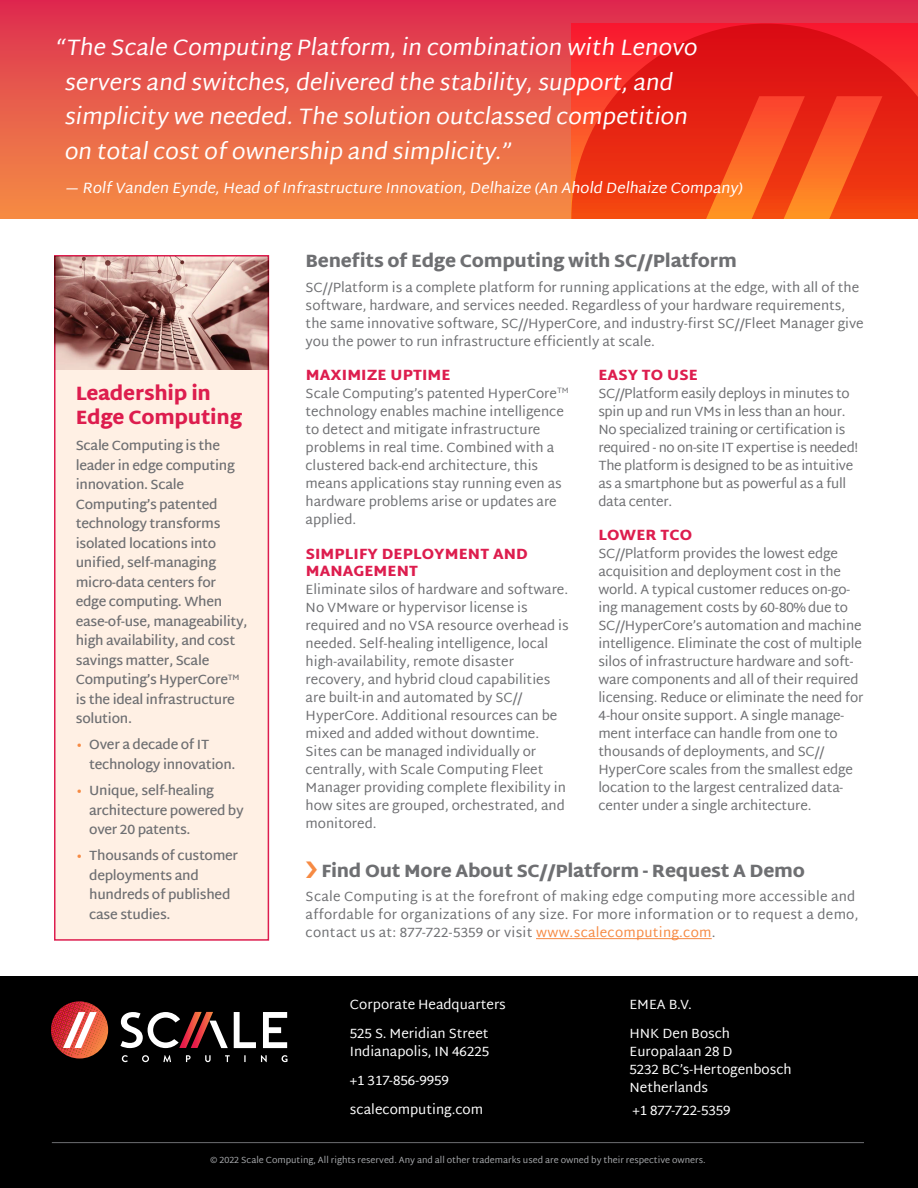
<style>
.page{position:relative;width:918px;height:1188px;background:#fff}
.page>*{position:absolute;margin:0;border:0;box-sizing:border-box;transform-origin:0 0}
.t1{font:22.5px/34.5px "Martel Sans";color:#fff}
.t2{font:800 19.5px/24px "Martel Sans";letter-spacing:-.015em;color:#dd1d4e}
.t3{font:800 18px "Martel Sans";letter-spacing:-.01em;color:#6e6f72}
.t4{font:15px "Martel Sans";color:#fff}
.t5{font:800 15px/17.2px "Martel Sans";letter-spacing:.01em;color:#dd1d4e}
.t6{font:13.5px/18px "Martel Sans";letter-spacing:-.005em;color:#6e6f72}
.t7{font:600 13.5px/19.5px "Martel Sans";letter-spacing:-.02em;color:#6e6f72}
.t8{font:13.5px/18px "Martel Sans";letter-spacing:-.025em;color:#6e6f72}
.t9{font:13.5px/18px "Martel Sans";letter-spacing:.02em;color:#6e6f72}
.t10{font:13.5px/28.8px "Martel Sans";color:#fff}
.t11{font:9px "Martel Sans";letter-spacing:-.005em;color:#a7a9ac}
.s1{color:#f68a43}
</style>
<div class="page">
<div style="left:0;top:976px;width:918px;height:212px;background:#000"></div>
<div style="left:0;top:0;width:918px;height:218px;background:linear-gradient(to bottom,#dd2d50,#f48e45)"></div>
<svg style="left:571px;top:24px;width:347px;height:194px"></svg>
<svg style="left:653px;top:96px;width:229px;height:122px"></svg>
<hr style="left:536px;top:938px;width:176px;height:1px;background:#f68a43">
<hr style="left:52px;top:1142px;width:812px;height:1px;background:#6e6f72">
<svg style="left:122px;top:1055px;width:6px;height:7px"></svg>
<svg style="left:142px;top:1055px;width:7px;height:7px"></svg>
<svg style="left:163px;top:1055px;width:8px;height:7px"></svg>
<svg style="left:186px;top:1055px;width:5px;height:7px"></svg>
<svg style="left:205px;top:1055px;width:6px;height:7px"></svg>
<svg style="left:225px;top:1055px;width:5px;height:7px"></svg>
<svg style="left:244px;top:1055px;width:2px;height:7px"></svg>
<svg style="left:261px;top:1055px;width:6px;height:7px"></svg>
<svg style="left:282px;top:1055px;width:6px;height:7px"></svg>
<svg style="left:234px;top:1012px;width:22px;height:36px"></svg>
<svg style="left:120px;top:1012px;width:108px;height:36px"></svg>
<svg style="left:263px;top:1012px;width:24px;height:36px"></svg>
<svg style="left:51px;top:1001px;width:57px;height:58px"></svg>
<svg style="left:57px;top:258px;width:209px;height:680px;fill:#fff0e4"></svg>
<div style="left:54px;top:255px;width:215px;height:686px;border:2px solid #dd1d4e"></div>
<h1 class="t1" style="left:64px;top:30px;width:639px;text-indent:-10px">“The Scale Computing Platform,in combination with Lenovo servers and switches,delivered the stability,support,and simplicity we needed.The solution outclassed competition on totalcost ofownership and simplicity.”</h1>
<p class="t4" style="left:64px;top:179px;width:683px">— RolfVanden Eynde,Head ofInfrastructure Innovation,Delhaize (An Ahold Delhaize Company)</p>
<h2 class="t2" style="left:76px;top:381px;width:168px">Leadership in<br>Edge Computing</h2>
<p class="t7" style="left:76px;top:436px;width:173px">Scale Computing is the leader in edge computing innovation. Scale<br>Computing’s patented technology transforms isolated locations into unified, self-managing micro-data centers for edge computing. When ease-of-use, manageability, high availability, and cost savings matter, Scale<br>Computing’s HyperCore<sup>TM </sup>is the ideal infrastructure solution.</p>
<p class="t7" style="left:89px;top:735px;width:148px;text-indent:-14px"><span class="s1">•</span> Over a decade of IT technology innovation.</p>
<p class="t7" style="left:89px;top:781px;width:156px;text-indent:-14px"><span class="s1">•</span> Unique, self-healing architecture powered by over 20 patents.</p>
<p class="t7" style="left:89px;top:846px;width:151px;text-indent:-14px"><span class="s1">•</span> Thousands of customer deployments and hundreds of published case studies.</p>
<h3 class="t3" style="left:306px;top:250px;width:433px">Benefits of Edge Computing with SC//Platform</h3>
<p class="t6" style="left:306px;top:278px;width:560px">SC//Platform is a complete platform for running applications at the edge, with all of the software, hardware, and services needed. Regardless of your hardware requirements, the same innovative software, SC//HyperCore, and industry-first SC//Fleet Manager give you the power to run infrastructure efficiently at scale.</p>
<p class="t5" style="left:306px;top:366px;width:146px">MAXIMIZE UPTIME</p>
<p class="t6" style="left:306px;top:384px;width:265px">Scale Computing’s patented HyperCore<sup>TM </sup>technology enables machine intelligence to detect and mitigate infrastructure problems in real time. Combined with a clustered back-end architecture, this means applications stay running even as hardware problems arise or updates are applied.</p>
<p class="t5" style="left:306px;top:545px;width:224px">SIMPLIFY DEPLOYMENT AND<br>MANAGEMENT</p>
<p class="t6" style="left:306px;top:580px;width:265px">Eliminate silos of hardware and software.<br>No VMware or hypervisor license is required and no VSA resource overhead is needed. Self-healing intelligence, local high-availability, remote disaster recovery, and hybrid cloud capabilities are built-in and automated by SC// HyperCore. Additional resources can be mixed and added without downtime.<br>Sites can be managed individually or centrally, with Scale Computing Fleet Manager providing complete flexibility in how sites are grouped, orchestrated, and monitored.</p>
<p class="t5" style="left:598px;top:366px;width:101px">EASY TO USE</p>
<p class="t8" style="left:598px;top:384px;width:261px">SC//Platform easily deploys in minutes to spin up and run VMs in less than an hour.<br>No specialized training or certification is required - no on-site IT expertise is needed!<br>The platform is designed to be as intuitive as a smartphone but as powerful as a full data center.</p>
<p class="t5" style="left:598px;top:526px;width:95px">LOWER TCO</p>
<p class="t6" style="left:598px;top:544px;width:267px">SC//Platform provides the lowest edge acquisition and deployment cost in the world. A typical customer reduces on-go&shy;ing management costs by 60-80% due to SC//HyperCore’s automation and machine intelligence. Eliminate the cost of multiple silos of infrastructure hardware and soft&shy;ware components and all of their required licensing. Reduce or eliminate the need for 4-hour onsite support. A single manage&shy;ment interface can handle from one to thousands of deployments, and SC// HyperCore scales from the smallest edge location to the largest centralized data&shy;center under a single architecture.</p>
<h3 class="t3" style="left:321px;top:860px;width:485px">Find Out More About SC//Platform - Request A Demo</h3>
<p class="t9" style="left:306px;top:888px;width:554px">Scale Computing is at the forefront of making edge computing more accessible and affordable for organizations of any size. For more information or to request a demo, contact us at: 877-722-5359 or visit <span class="s1">www.scalecomputing.com</span>.</p>
<p class="t10" style="left:350px;top:990px;width:157px">Corporate Headquarters<br>525 S. Meridian Street</p>
<p class="t10" style="left:350px;top:1037px;width:141px">Indianapolis, IN 46225 +1 317-856-9959 scalecomputing.com</p>
<p class="t10" style="left:629px;top:990px;width:102px">EMEA B.V.<br>HNK Den Bosch</p>
<p class="t10" style="left:629px;top:1043px;width:164px;line-height:18px">Europalaan 28 D<br>5232 BC’s-Hertogenbosch<br>Netherlands</p>
<p class="t10" style="left:632px;top:1096px;width:100px">+1 877-722-5359</p>
<p class="t11" style="left:210px;top:1155px;width:497px">© 2022 Scale Computing, All rights reserved. Any and all other trademarks used are owned by their respective owners.</p>
</div>
